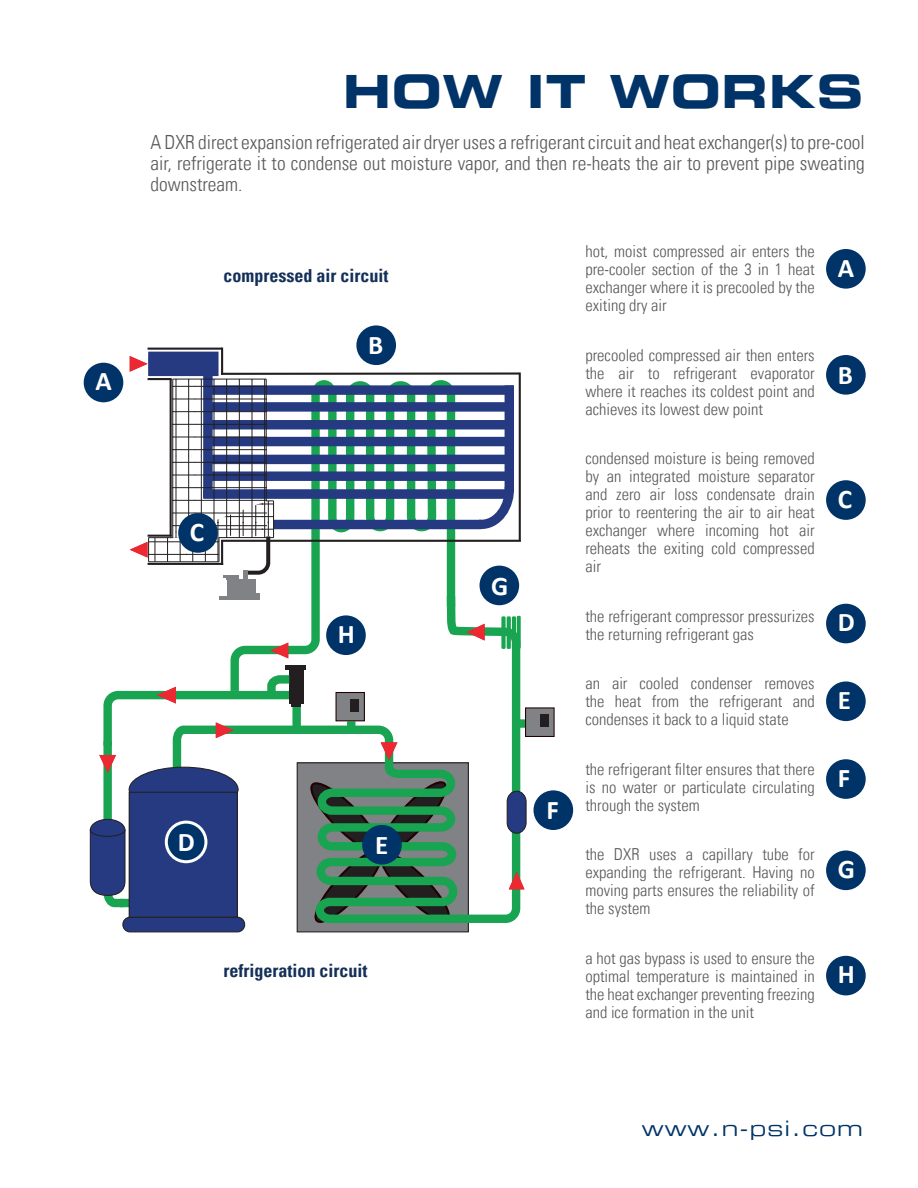
<style>
.page{position:relative;width:918px;height:1188px;background:#fff}
.page>*{position:absolute;margin:0;border:0;box-sizing:border-box;transform-origin:0 0}
.t1{font:45px "Eurostile Bold Extended Two";letter-spacing:.02em;color:#003367}
.t2{font:700 27px "Calibri";color:#fff}
.t3{font:21px "Eurostile Extended Two";letter-spacing:.05em;color:#003367}
.t4{font:300 condensed 19.5px/21px "Univers LT";color:#57585a;text-align:justify}
.t5{font:700 condensed 18px "Univers";color:#143059}
.t6{font:300 condensed 16.5px/18px "Univers LT";color:#57585a;text-align:justify}
</style>
<div class="page">
<div style="left:123px;top:917px;width:122px;height:15px;background:#253a80;border-radius:7px"></div>
<div style="left:122px;top:917px;width:123px;height:15px;border:1px solid #231f20;border-radius:7px"></div>
<svg style="left:169px;top:588px;width:356px;height:339px"></svg>
<svg style="left:506px;top:790px;width:21px;height:44px"></svg>
<div style="left:292px;top:693px;width:9px;height:36px;background:#18a450"></div>
<svg style="left:381px;top:742px;width:16px;height:18px"></svg>
<div style="left:289px;top:669px;width:15px;height:35px;background:#231f20"></div>
<svg style="left:270px;top:643px;width:18px;height:15px"></svg>
<svg style="left:467px;top:624px;width:18px;height:17px"></svg>
<hr style="left:285px;top:666px;width:21px;height:4px;background:#231f20">
<div style="left:291px;top:702px;width:10px;height:5px;background:#231f20"></div>
<div style="left:347px;top:721px;width:8px;height:9px;background:#18a450"></div>
<svg style="left:509px;top:872px;width:16px;height:17px"></svg>
<div style="left:519px;top:719px;width:6px;height:9px;background:#18a450"></div>
<div style="left:526px;top:708px;width:28px;height:28px;background:#808285"></div>
<div style="left:525px;top:707px;width:30px;height:30px;border:1px solid #220001"></div>
<div style="left:540px;top:714px;width:9px;height:13px;background:#231f20"></div>
<div style="left:336px;top:693px;width:28px;height:28px;background:#808285"></div>
<div style="left:336px;top:692px;width:29px;height:29px;border:1px solid #220001"></div>
<div style="left:350px;top:699px;width:9px;height:13px;background:#231f20"></div>
<div style="left:501px;top:616px;width:5px;height:33px;border:3px solid #18a450"></div>
<div style="left:507px;top:616px;width:4px;height:33px;border:3px solid #18a450"></div>
<div style="left:512px;top:616px;width:4px;height:33px;border:3px solid #18a450"></div>
<div style="left:517px;top:616px;width:4px;height:33px;border:3px solid #18a450"></div>
<svg style="left:89px;top:671px;width:210px;height:240px"></svg>
<div style="left:129px;top:792px;width:108px;height:125px;background:#253a80"></div>
<div style="left:129px;top:792px;width:109px;height:126px;border:1px solid #231f20"></div>
<div style="left:227px;top:579px;width:29px;height:21px;background:#808285"></div>
<svg style="left:219px;top:596px;width:8px;height:4px"></svg>
<svg style="left:256px;top:593px;width:4px;height:7px"></svg>
<div style="left:226px;top:575px;width:13px;height:5px;background:#808285"></div>
<hr style="left:243px;top:570px;width:4px;height:10px;background:#808285">
<hr style="left:519px;top:372px;width:2px;height:168px;background:#231f20">
<hr style="left:221px;top:372px;width:298px;height:3px;background:#231f20">
<hr style="left:221px;top:348px;width:2px;height:27px;background:#231f20">
<hr style="left:148px;top:348px;width:74px;height:2px;background:#231f20">
<hr style="left:221px;top:540px;width:300px;height:2px;background:#231f20">
<svg style="left:130px;top:352px;width:388px;height:226px"></svg>
<div style="left:84px;top:363px;width:39px;height:39px;background:#003367;border-radius:50%"></div>
<div style="left:356px;top:325px;width:40px;height:40px;background:#003367;border-radius:50%"></div>
<div style="left:178px;top:513px;width:40px;height:40px;background:#003367;border-radius:50%"></div>
<div style="left:166px;top:822px;width:40px;height:40px;background:#003367;border-radius:50%"></div>
<div style="left:165px;top:821px;width:42px;height:42px;border:3px solid #fff;border-radius:50%"></div>
<div style="left:362px;top:825px;width:40px;height:40px;background:#003367;border-radius:50%"></div>
<div style="left:826px;top:249px;width:40px;height:40px;background:#003367;border-radius:50%"></div>
<div style="left:826px;top:355px;width:40px;height:40px;background:#003367;border-radius:50%"></div>
<div style="left:826px;top:480px;width:40px;height:40px;background:#003367;border-radius:50%"></div>
<div style="left:480px;top:566px;width:39px;height:39px;background:#003367;border-radius:50%"></div>
<div style="left:534px;top:790px;width:39px;height:40px;background:#003367;border-radius:50%"></div>
<div style="left:326px;top:615px;width:40px;height:40px;background:#003367;border-radius:50%"></div>
<div style="left:826px;top:604px;width:40px;height:39px;background:#003367;border-radius:50%"></div>
<div style="left:826px;top:681px;width:40px;height:40px;background:#003367;border-radius:50%"></div>
<div style="left:826px;top:759px;width:40px;height:40px;background:#003367;border-radius:50%"></div>
<div style="left:826px;top:850px;width:40px;height:40px;background:#003367;border-radius:50%"></div>
<div style="left:826px;top:956px;width:40px;height:39px;background:#003367;border-radius:50%"></div>
<h2 class="t2" style="left:95px;top:362px;width:18px">A</h2>
<h1 class="t1" style="left:343px;top:59px;width:522px">HOW IT WORKS</h1>
<p class="t4" style="left:151px;top:132px;width:716px">A DXR direct expansion refrigerated air dryer uses a refrigerant circuit and heat exchanger(s) to pre-cool air, refrigerate it to condense out moisture vapor, and then re-heats the air to prevent pipe sweating downstream.</p>
<p class="t5" style="left:224px;top:264px;width:166px">compressed air circuit</p>
<h2 class="t2" style="left:190px;top:513px;width:16px">C</h2>
<h2 class="t2" style="left:368px;top:326px;width:17px">B</h2>
<h2 class="t2" style="left:338px;top:615px;width:19px">H</h2>
<h2 class="t2" style="left:178px;top:823px;width:19px">D</h2>
<h2 class="t2" style="left:375px;top:826px;width:15px">E</h2>
<p class="t5" style="left:224px;top:959px;width:145px">refrigeration circuit</p>
<h2 class="t2" style="left:491px;top:567px;width:19px">G</h2>
<h2 class="t2" style="left:547px;top:791px;width:14px">F</h2>
<p class="t6" style="left:585px;top:242px;width:231px">hot, moist compressed air enters the pre-cooler section of the 3 in 1 heat exchanger where it is precooled by the exiting dry air</p>
<p class="t6" style="left:585px;top:346px;width:231px">precooled compressed air then enters the air to refrigerant evaporator where it reaches its coldest point and achieves its lowest dew point</p>
<p class="t6" style="left:585px;top:449px;width:231px">condensed moisture is being removed by an integrated moisture separator and zero air loss condensate drain prior to reentering the air to air heat exchanger where incoming hot air reheats the exiting cold compressed air</p>
<p class="t6" style="left:585px;top:607px;width:231px">the refrigerant compressor pressurizes the returning refrigerant gas</p>
<p class="t6" style="left:585px;top:674px;width:231px">an air cooled condenser removes the heat from the refrigerant and condenses it back to a liquid state</p>
<p class="t6" style="left:585px;top:760px;width:231px">the refrigerant filter ensures that there is no water or particulate circulating through the system</p>
<p class="t6" style="left:585px;top:845px;width:231px">the DXR uses a capillary tube for expanding the refrigerant. Having no moving parts ensures the reliability of the system</p>
<p class="t6" style="left:585px;top:949px;width:231px">a hot gas bypass is used to ensure the optimal temperature is maintained in the heat exchanger preventing freezing and ice formation in the unit</p>
<h2 class="t2" style="left:838px;top:248px;width:18px">A</h2>
<h2 class="t2" style="left:838px;top:356px;width:17px">B</h2>
<h2 class="t2" style="left:838px;top:480px;width:16px">C</h2>
<h2 class="t2" style="left:838px;top:603px;width:19px">D</h2>
<h2 class="t2" style="left:838px;top:681px;width:15px">E</h2>
<h2 class="t2" style="left:838px;top:759px;width:14px">F</h2>
<h2 class="t2" style="left:838px;top:850px;width:19px">G</h2>
<h2 class="t2" style="left:838px;top:955px;width:19px">H</h2>
<p class="t3" style="left:642px;top:1114px;width:223px">www.n-psi.com</p>
</div>
